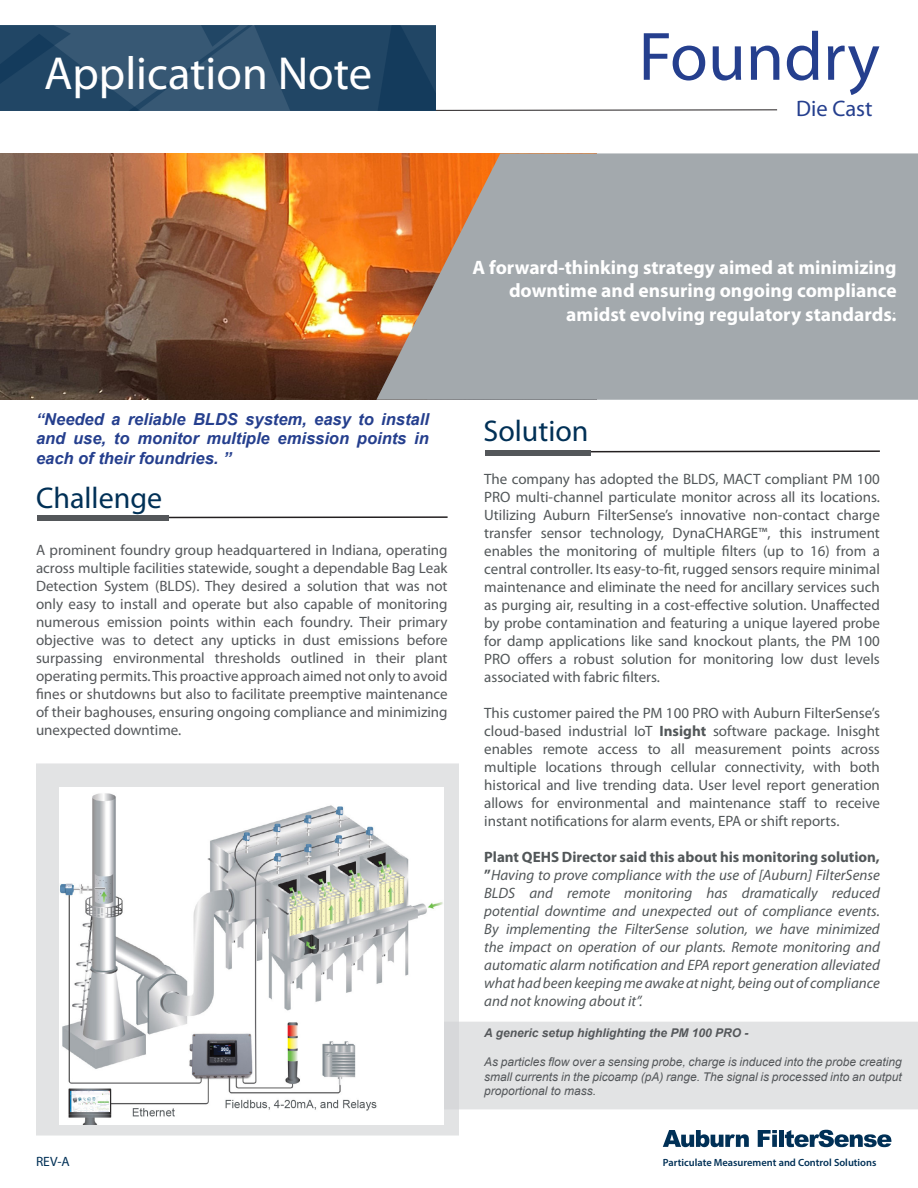
<style>
.page{position:relative;width:918px;height:1188px;background:#fff}
.page>*{position:absolute;margin:0;border:0;box-sizing:border-box;transform-origin:0 0}
.t1{font:69px "Myriad Pro";color:#253f8e}
.t2{font:46.5px "Myriad Pro";color:#fff}
.t3{font:30px "Myriad Pro";color:#003056}
.t4{font:22.5px "Myriad Pro";color:#253f8e}
.t5{font:700 19.5px/23.4px "Myriad Pro";color:#fff;text-align:right}
.Impact_Statement_Blue{font:italic 700 16.5px/19.8px "Arial";color:#253f8e;text-align:justify}
.t6{font:15px/18px "Myriad Pro";color:#525759;text-align:justify}
.t7{font:15px/18px "Myriad Pro";color:#54575a;text-align:justify}
.t8{font:italic 15px/18px "Myriad Pro";color:#525759;text-align:justify}
.t9{font:700 15px "Myriad Pro";color:#525759}
.t10{font:italic 15px "Arial";color:#fff}
.t11{font:13.5px "Myriad Pro";color:#003056}
.t12{font:italic 12px/14.4px "Arial";color:#54575a;text-align:justify}
.t13{font:italic 700 12px "Arial";color:#54575a}
.t14{font:600 10.5px "Myriad Pro";color:#003056}
.s1{color:#55575a}
.s2{font-weight:700}
.s3{font-weight:700;font-style:normal}
</style>
<div class="page">
<div style="left:459px;top:1022px;width:459px;height:87px;background:#e2e3e4"></div>
<div style="left:36px;top:763px;width:423px;height:373px;background:#e2e3e4;border:2px solid #d1d2d4"></div>
<svg style="left:435px;top:109px;width:343px;height:2px"></svg>
<img style="left:0;top:153px;width:376px;height:247px">
<svg style="left:376px;top:153px;width:542px;height:247px;background:#a9a19c"></svg>
<svg style="left:169px;top:516px;width:279px;height:3px"></svg>
<div style="left:38px;top:516px;width:131px;height:5px;background:#54575a"></div>
<svg style="left:591px;top:450px;width:289px;height:3px"></svg>
<div style="left:485px;top:450px;width:106px;height:6px;background:#54575a"></div>
<img style="left:0;top:26px;width:435px;height:85px">
<svg style="left:663px;top:1130px;width:86px;height:17px"></svg>
<svg style="left:758px;top:1130px;width:19px;height:17px"></svg>
<div style="left:779px;top:1130px;width:5px;height:17px;background:#003056"></div>
<svg style="left:785px;top:1130px;width:106px;height:17px"></svg>
<img style="left:59px;top:788px;width:384px;height:337px">
<img style="left:70px;top:1092px;width:40px;height:20px">
<p class="t2" style="left:44px;top:45px;width:330px">Application Note</p>
<p class="t1" style="left:639px;top:14px;width:243px">Foundry</p>
<p class="t4" style="left:796px;top:94px;width:78px">Die Cast</p>
<p class="t5" style="left:472px;top:255px;width:426px">A forward-thinking strategy aimed at minimizing downtime and ensuring ongoing compliance amidst evolving regulatory standards.</p>
<p class="t10" style="left:893px;top:299px;width:6px">.</p>
<p class="Impact_Statement_Blue" style="left:36px;top:409px;width:394px">“Needed a reliable BLDS system, easy to install and use, to monitor multiple emission points in each of their foundries. ”</p>
<p class="t3" style="left:36px;top:479px;width:128px">Challenge</p>
<p class="t7" style="left:36px;top:541px;width:413px">A prominent foundry group headquartered in Indiana, operating across multiple facilities statewide, sought a dependable Bag Leak Detection System (BLDS). They desired a solution that was not only easy to install and operate but also capable of monitoring numerous emission points within each foundry. Their primary objective was to detect any upticks in dust emissions before surpassing environmental thresholds outlined in <span class="s1">their plant operating permits. This proactive approach aimed not only to avoid fines or shutdowns but also to facilitate preemptiv</span>e maintenance of their baghouses, ensuring ongoing compliance and minimizing unexpected downtime.</p>
<p class="t11" style="left:36px;top:1153px;width:35px">REV-A</p>
<p class="t3" style="left:483px;top:412px;width:107px">Solution</p>
<p class="t6" style="left:484px;top:470px;width:397px">The company has adopted the BLDS, MACT compliant PM 100<br>PRO multi-channel particulate monitor across all its locations.<br>Utilizing Auburn FilterSense’s innovative non-contact charge transfer sensor technology, DynaCHARGE™, this instrument enables the monitoring of multiple filters (up to 16) from a central controller. Its easy-to-fit, rugged sensors require minimal maintenance and eliminate the need for ancillary services such as purging air, resulting in a cost-effective solution. Unaffected by probe contamination and featuring a unique layered probe for damp applications like sand knockout plants, the PM 100<br>PRO offers a robust solution for monitoring low dust levels associated with fabric filters.</p>
<p class="t6" style="left:484px;top:704px;width:397px">This customer paired the PM 100 PRO with Auburn FilterSense’s cloud-based industrial IoT <span class="s2">Insight</span> software package. Inisght enables remote access to all measurement points across multiple locations through cellular connectivity, with both historical and live trending data. User level report generation allows for environmental and maintenance staff to receive instant notifications for alarm events, EPA or shift reports.</p>
<p class="t9" style="left:484px;top:847px;width:397px">Plant QEHS Director said this about his monitoring solution,</p>
<p class="t8" style="left:484px;top:866px;width:397px"><span class="s3">”</span>Having to prove compliance with the use of [Auburn] FilterSense BLDS and remote monitoring has dramatically reduced potential downtime and unexpected out of compliance events.<br>By implementing the FilterSense solution, we have minimized the impact on operation of our plants. Remote monitoring and automatic alarm notification and EPA report generation alleviated what had been keeping me awake at night, being out of compliance and not knowing about it”.</p>
<p class="t13" style="left:484px;top:1025px;width:266px">A generic setup highlighting the PM 100 PRO -</p>
<p class="t12" style="left:484px;top:1055px;width:419px">As particles flow over a sensing probe, charge is induced into the probe creating small currents in the picoamp (pA) range. The signal is processed into an output proportional to mass.</p>
<p class="t14" style="left:663px;top:1156px;width:215px">Particulate Measurement and Control Solutions</p>
</div>
